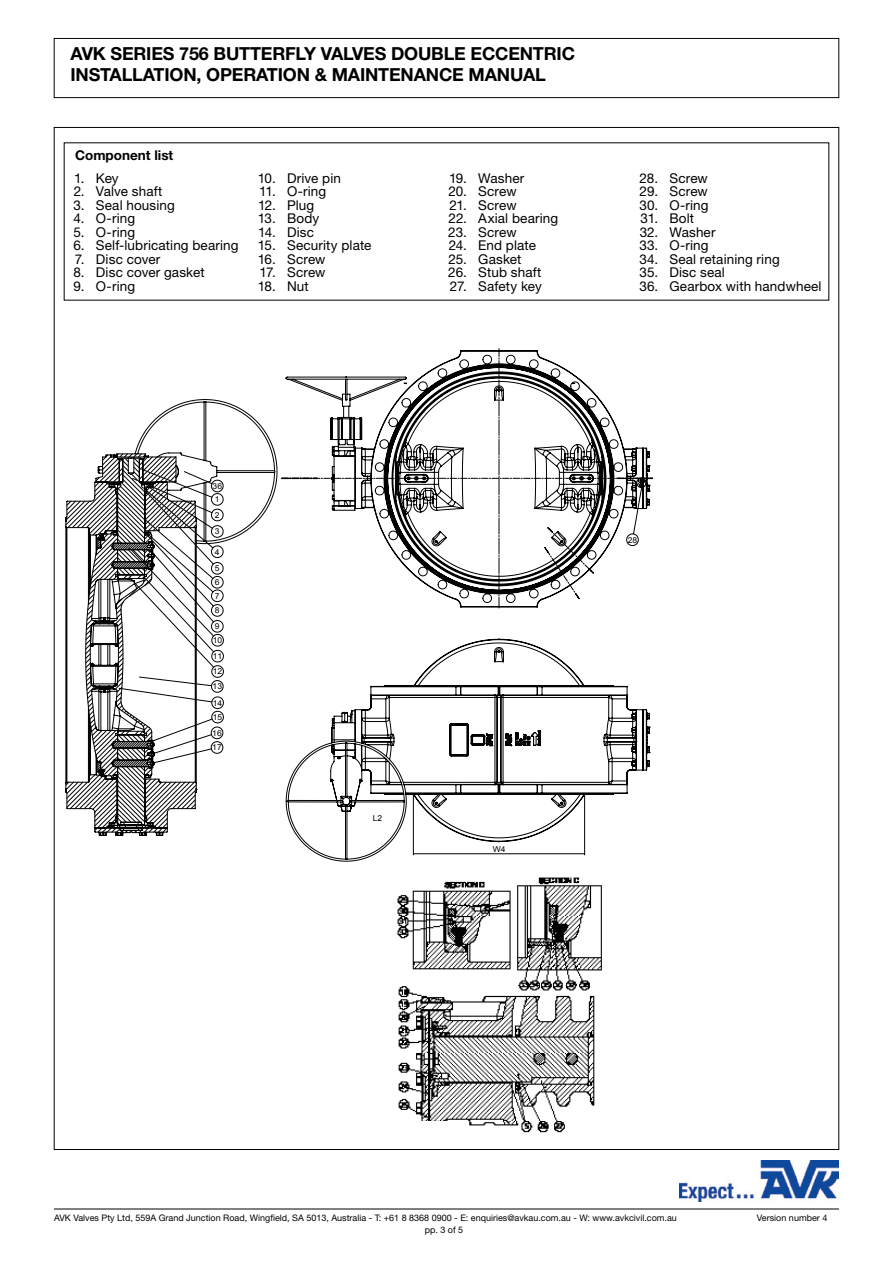
<style>
.page{position:relative;width:893px;height:1263px;background:#fff}
.page>*{position:absolute;margin:0;border:0;box-sizing:border-box;transform-origin:0 0}
.t1{font:700 18px/21px "Helvetica Neue LT Pro";letter-spacing:-.01em;color:#000}
.t2{font:13.5px "Helvetica Neue LT Pro";letter-spacing:.01em;color:#000}
.t3{font:700 13.5px "Helvetica Neue LT Pro";color:#000}
.t4{font:9px "Helvetica Neue LT Pro";color:#000}
.t5{font:8.1px/15.5px "Arial";color:#010101;scale:1.05 1}
</style>
<div class="page">
<div style="left:54px;top:38px;width:785px;height:60px;border:1px solid #070609"></div>
<hr style="left:54px;top:1209px;width:785px;height:1px;background:#000">
<img style="left:680px;top:1161px;width:159px;height:41px">
<svg style="left:286px;top:350px;width:364px;height:257px"></svg>
<svg style="left:66px;top:399px;width:211px;height:437px"></svg>
<svg style="left:95px;top:469px;width:129px;height:359px"></svg>
<svg style="left:286px;top:639px;width:364px;height:222px"></svg>
<img style="left:397px;top:877px;width:205px;height:256px">
<h1 class="t1" style="left:70px;top:43px;width:295px">AVK SERIES 756 BUTTERFLY VALVES</h1>
<h1 class="t1" style="left:70px;top:43px;width:506px;text-indent:321px">DOUBLE ECCENTRIC<br>INSTALLATION, OPERATION &amp; MAINTENANCE</h1>
<h1 class="t1" style="left:469px;top:64px;width:79px">MAN UAL</h1>
<p class="t3" style="left:75px;top:147px;width:100px">COMPONENT LIST</p>
<p class="t2" style="left:74px;top:170px;width:46px">1. Key</p>
<p class="t2" style="left:74px;top:184px;width:90px">2. Valve shaft</p>
<p class="t2" style="left:73px;top:197px;width:103px">3. Seal housing</p>
<p class="t2" style="left:74px;top:211px;width:63px">4. O-ring</p>
<p class="t2" style="left:73px;top:224px;width:63px">5. O-ring</p>
<p class="t2" style="left:73px;top:238px;width:167px">6. Self-lubricating bearing</p>
<p class="t2" style="left:75px;top:251px;width:87px">7. Disc cover</p>
<p class="t2" style="left:73px;top:265px;width:133px">8. Disc cover gasket</p>
<p class="t2" style="left:74px;top:278px;width:63px">9. O-ring</p>
<p class="t2" style="left:258px;top:170px;width:85px">10. Drive pin</p>
<p class="t2" style="left:259px;top:184px;width:69px">11. O-ring</p>
<p class="t2" style="left:258px;top:197px;width:58px">12. Plug</p>
<p class="t2" style="left:258px;top:211px;width:63px">13. Body</p>
<p class="t2" style="left:258px;top:224px;width:58px">14. Disc</p>
<p class="t2" style="left:258px;top:238px;width:115px">15. Security plate</p>
<p class="t2" style="left:258px;top:251px;width:69px">16. Screw</p>
<p class="t2" style="left:259px;top:265px;width:67px">17. Screw</p>
<p class="t2" style="left:258px;top:278px;width:53px">18. Nut</p>
<p class="t2" style="left:449px;top:170px;width:77px">19. Washer</p>
<p class="t2" style="left:448px;top:184px;width:70px">20. Screw</p>
<p class="t2" style="left:449px;top:197px;width:69px">21. Screw</p>
<p class="t2" style="left:448px;top:211px;width:111px">22. Axial bearing</p>
<p class="t2" style="left:448px;top:224px;width:70px">23. Screw</p>
<p class="t2" style="left:449px;top:238px;width:89px">24. End plate</p>
<p class="t2" style="left:448px;top:251px;width:74px">25. Gasket</p>
<p class="t2" style="left:448px;top:265px;width:95px">26. Stub shaft</p>
<p class="t2" style="left:450px;top:278px;width:93px">27. Safety key</p>
<p class="t2" style="left:640px;top:170px;width:70px">28. Screw</p>
<p class="t2" style="left:640px;top:184px;width:70px">29. Screw</p>
<p class="t2" style="left:639px;top:197px;width:71px">30. O-ring</p>
<p class="t2" style="left:641px;top:211px;width:55px">31. Bolt</p>
<p class="t2" style="left:640px;top:224px;width:77px">32. Washer</p>
<p class="t2" style="left:639px;top:238px;width:71px">33. O-ring</p>
<p class="t2" style="left:639px;top:251px;width:142px">34. Seal retaining ring</p>
<p class="t2" style="left:639px;top:265px;width:87px">35. Disc seal</p>
<p class="t2" style="left:639px;top:278px;width:184px">36. Gearbox with handwheel</p>
<p class="t5" style="left:213px;top:478px;width:11px">36</p>
<p class="t5" style="left:215px;top:492px;width:6px">1<br>2</p>
<p class="t5" style="left:215px;top:524px;width:6px">3</p>
<p class="t5" style="left:215px;top:543px;width:6px;line-height:16.6px">4<br>5</p>
<p class="t5" style="left:215px;top:576px;width:6px;line-height:13.5px">6<br>7</p>
<p class="t5" style="left:215px;top:602px;width:6px;line-height:15.9px">8<br>9</p>
<p class="t5" style="left:213px;top:633px;width:11px;text-align:justify">10<br>11<br>12<br>13</p>
<p class="t5" style="left:213px;top:696px;width:11px;line-height:14.4px">14<br>15</p>
<p class="t5" style="left:212px;top:726px;width:11px;line-height:14.7px">16<br>17</p>
<p class="t5" style="left:373px;top:810px;width:11px">L2</p>
<p class="t5" style="left:493px;top:841px;width:14px">W4</p>
<p class="t5" style="left:628px;top:532px;width:11px">28</p>
<p class="t4" style="left:54px;top:1212px;width:624px">AVK Valves Pty Ltd, 559A Grand Junction Road, Wingfield, SA 5013, Australia - T: +61 8 8368 0900 - E: enquiries@avkau.com.au - W: www.avkcivil.com.au</p>
<p class="t4" style="left:757px;top:1212px;width:72px">Version number 4</p>
<p class="t4" style="left:425px;top:1224px;width:40px">pp. 3 of 5</p>
</div>
